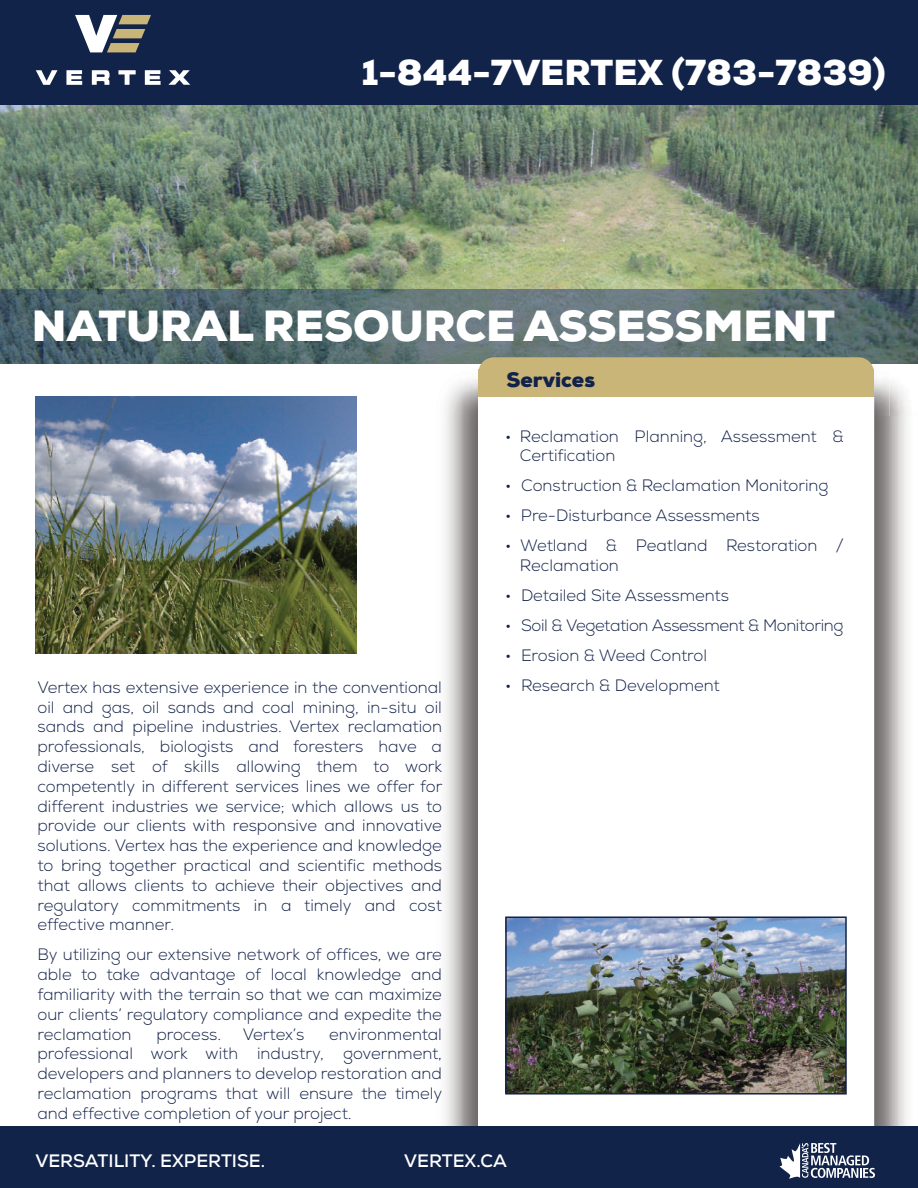
<style>
.page{position:relative;width:918px;height:1188px;background:#fff}
.page>*{position:absolute;margin:0;border:0;box-sizing:border-box;transform-origin:0 0}
.t1{font:900 43.5px "Nexa";color:#fff}
.t2{font:900 36px "Nexa";color:#fff}
.t3{font:900 21px "Nexa";color:#122349}
.t4{font:700 18px "Nexa";color:#fff}
.t5{font:300 16.5px/19.8px "Nexa";color:#132249;text-align:justify}
.t6{font:300 16.5px "Nexa";letter-spacing:-.02em;color:#132249}
</style>
<div class="page">
<div style="left:0;top:0;width:918px;height:106px;background:#122349"></div>
<svg style="left:75px;top:15px;width:76px;height:37px"></svg>
<svg style="left:36px;top:70px;width:22px;height:15px"></svg>
<svg style="left:66px;top:70px;width:16px;height:15px"></svg>
<svg style="left:92px;top:70px;width:18px;height:15px"></svg>
<svg style="left:118px;top:70px;width:18px;height:15px"></svg>
<svg style="left:145px;top:70px;width:16px;height:15px"></svg>
<svg style="left:168px;top:70px;width:22px;height:15px"></svg>
<img style="left:0;top:105px;width:918px;height:185px">
<img style="left:0;top:290px;width:918px;height:74px">
<img style="left:35px;top:396px;width:321px;height:258px">
<img style="left:889px;top:382px;width:20px;height:34px">
<img style="left:874px;top:416px;width:33px;height:710px">
<img style="left:462px;top:365px;width:427px;height:52px">
<img style="left:462px;top:416px;width:16px;height:710px">
<div style="left:478px;top:359px;width:396px;height:781px;background:#fff;border-radius:15px"></div>
<div style="left:478px;top:357px;width:396px;height:31px;background:#cab578;border-radius:15px"></div>
<div style="left:478px;top:370px;width:396px;height:27px;background:#cab578"></div>
<div style="left:0;top:1126px;width:918px;height:62px;background:#122349"></div>
<svg style="left:779px;top:1142px;width:96px;height:37px"></svg>
<img style="left:508px;top:919px;width:336px;height:173px">
<div style="left:505px;top:916px;width:342px;height:179px;border:2px solid #132249"></div>
<h2 class="t2" style="left:362px;top:50px;width:525px">1-844-7VERTEX (783-7839)</h2>
<h1 class="t1" style="left:32px;top:298px;width:805px">NATURAL RESOURCE ASSESSMENT</h1>
<p class="t3" style="left:507px;top:366px;width:90px">Services</p>
<p class="t5" style="left:520px;top:426px;width:325px;text-indent:-15px">• Reclamation Planning, Assessment &amp;<br>Certification</p>
<p class="t5" style="left:505px;top:476px;width:325px">• Construction &amp; Reclamation Monitoring</p>
<p class="t5" style="left:505px;top:506px;width:256px">• Pre-Disturbance Assessments</p>
<p class="t5" style="left:520px;top:536px;width:325px;text-indent:-15px">• Wetland &amp; Peatland Restoration /<br>Reclamation</p>
<p class="t5" style="left:505px;top:586px;width:226px">• Detailed Site Assessments</p>
<p class="t6" style="left:505px;top:616px;width:340px">• Soil &amp; Vegetation Assessment &amp; Monitoring</p>
<p class="t5" style="left:505px;top:646px;width:204px">• Erosion &amp; Weed Control</p>
<p class="t5" style="left:505px;top:676px;width:216px">• Research &amp; Development</p>
<p class="t5" style="left:38px;top:678px;width:406px">Vertex has extensive experience in the conventional oil and gas, oil sands and coal mining, in-situ oil sands and pipeline industries. Vertex reclamation professionals, biologists and foresters have a diverse set of skills allowing them to work competently in different services lines we offer for different industries we service; which allows us to provide our clients with responsive and innovative solutions. Vertex has the experience and knowledge to bring together practical and scientific methods that allows clients to achieve their objectives and regulatory commitments in a timely and cost effective manner.</p>
<p class="t5" style="left:38px;top:945px;width:406px">By utilizing our extensive network of offices, we are able to take advantage of local knowledge and familiarity with the terrain so that we can maximize our clients’ regulatory compliance and expedite the reclamation</p>
<p class="t5" style="left:38px;top:1024px;width:406px;text-indent:292px">environmental professional work with industry, government, developers and planners to develop restoration and reclamation programs that will ensure the timely and effective completion of your project.</p>
<p class="t4" style="left:35px;top:1150px;width:231px">VERSATILITY. EXPERTISE.</p>
<p class="t5" style="left:156px;top:1024px;width:66px">process.</p>
<p class="t5" style="left:243px;top:1024px;width:63px">Vertex’s</p>
<p class="t4" style="left:404px;top:1150px;width:104px">VERTEX.CA</p>
</div>
